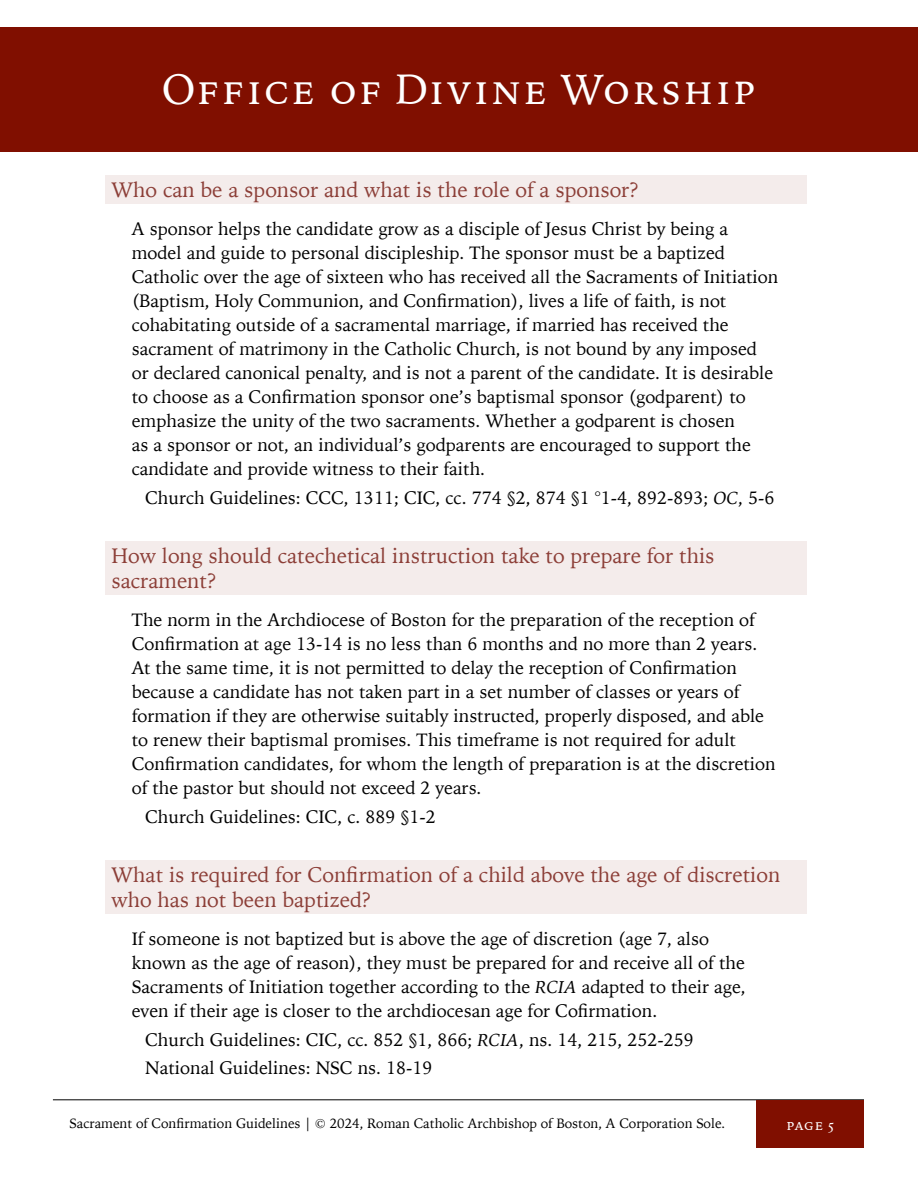
<style>
.page{position:relative;width:918px;height:1188px;background:#fff}
.page>*{position:absolute;margin:0;border:0;box-sizing:border-box;transform-origin:0 0}
.t1{font:42px "Iowan Old Style";letter-spacing:.01em;color:#fff}
.t2{font:21px/25.2px "Iowan Old Style";color:#8c3e37}
.t3{font:18px/24px "Iowan Old Style";color:#000}
.t4{font:15px "Iowan Old Style";color:#fff}
.t5{font:13.5px "Iowan Old Style";color:#000}
.s1{font-style:italic}
</style>
<div class="page">
<div style="left:0;top:27px;width:918px;height:125px;background:#800f00"></div>
<hr style="left:53px;top:1099px;width:811px;height:1px;background:#000">
<div style="left:756px;top:1101px;width:108px;height:47px;background:#800f00"></div>
<div style="left:105px;top:176px;width:702px;height:28px;background:#f4eceb"></div>
<div style="left:105px;top:541px;width:702px;height:54px;background:#f4eceb"></div>
<div style="left:105px;top:860px;width:702px;height:54px;background:#f4eceb"></div>
<h1 class="t1" style="left:162px;top:52px;width:596px">Office of Divine Worship</h1>
<p class="t2" style="left:112px;top:176px;width:529px">Who can be a sponsor and what is the role of a sponsor?</p>
<p class="t3" style="left:132px;top:216px;width:648px">A sponsor helps the candidate grow as a disciple of Jesus Christ by being a model and guide to personal discipleship. The sponsor must be a baptized Catholic over the age of sixteen who has received all the Sacraments of Initiation (Baptism, Holy Communion, and Confirmation), lives a life of faith, is not cohabitating outside of a sacramental marriage, if married has received the sacrament of matrimony in the Catholic Church, is not bound by any imposed or declared canonical penalty, and is not a parent of the candidate. It is desirable to choose as a Confirmation sponsor one’s baptismal sponsor (godparent) to emphasize the unity of the two sacraments. Whether a godparent is chosen<br>as a sponsor or not, an individual’s godparents are encouraged to support the candidate and provide witness to their faith.</p>
<p class="t3" style="left:145px;top:485px;width:631px">Church Guidelines: CCC, 1311; CIC, cc. 774 §2, 874 §1 °1-4, 892-893; <span class="s1">OC</span>, 5-6</p>
<p class="t2" style="left:112px;top:542px;width:605px">How long should catechetical instruction take to prepare for this sacrament?</p>
<p class="t3" style="left:132px;top:607px;width:645px">The norm in the Archdiocese of Boston for the preparation of the reception of Confirmation at age 13-14 is no less than 6 months and no more than 2 years.<br>At the same time, it is not permitted to delay the reception of Confirmation because a candidate has not taken part in a set number of classes or years of formation if they are otherwise suitably instructed, properly disposed, and able to renew their baptismal promises. This timeframe is not required for adult Confirmation candidates, for whom the length of preparation is at the discretion of the pastor but should not exceed 2 years.</p>
<p class="t3" style="left:145px;top:804px;width:292px">Church Guidelines: CIC, c. 889 §1-2</p>
<p class="t2" style="left:112px;top:861px;width:670px">What is required for Confirmation of a child above the age of discretion who has not been baptized?</p>
<p class="t3" style="left:132px;top:925px;width:616px">If someone is not baptized but is above the age of discretion (age 7, also known as the age of reason), they must be prepared for and receive all of the Sacraments of Initiation together according to the <span class="s1">RCIA</span> adapted to their age, even if their age is closer to the archdiocesan age for Cofirmation.</p>
<p class="t3" style="left:145px;top:1025px;width:550px;line-height:27.9px">Church Guidelines: CIC, cc. 852 §1, 866; <span class="s1">RCIA</span>, ns. 14, 215, 252-259<br>National Guidelines: NSC ns. 18-19</p>
<p class="t5" style="left:70px;top:1111px;width:657px">Sacrament of Confirmation Guidelines | © 2024, Roman Catholic Archbishop of Boston, A Corporation Sole.</p>
<p class="t4" style="left:786px;top:1111px;width:49px">page 5</p>
</div>
